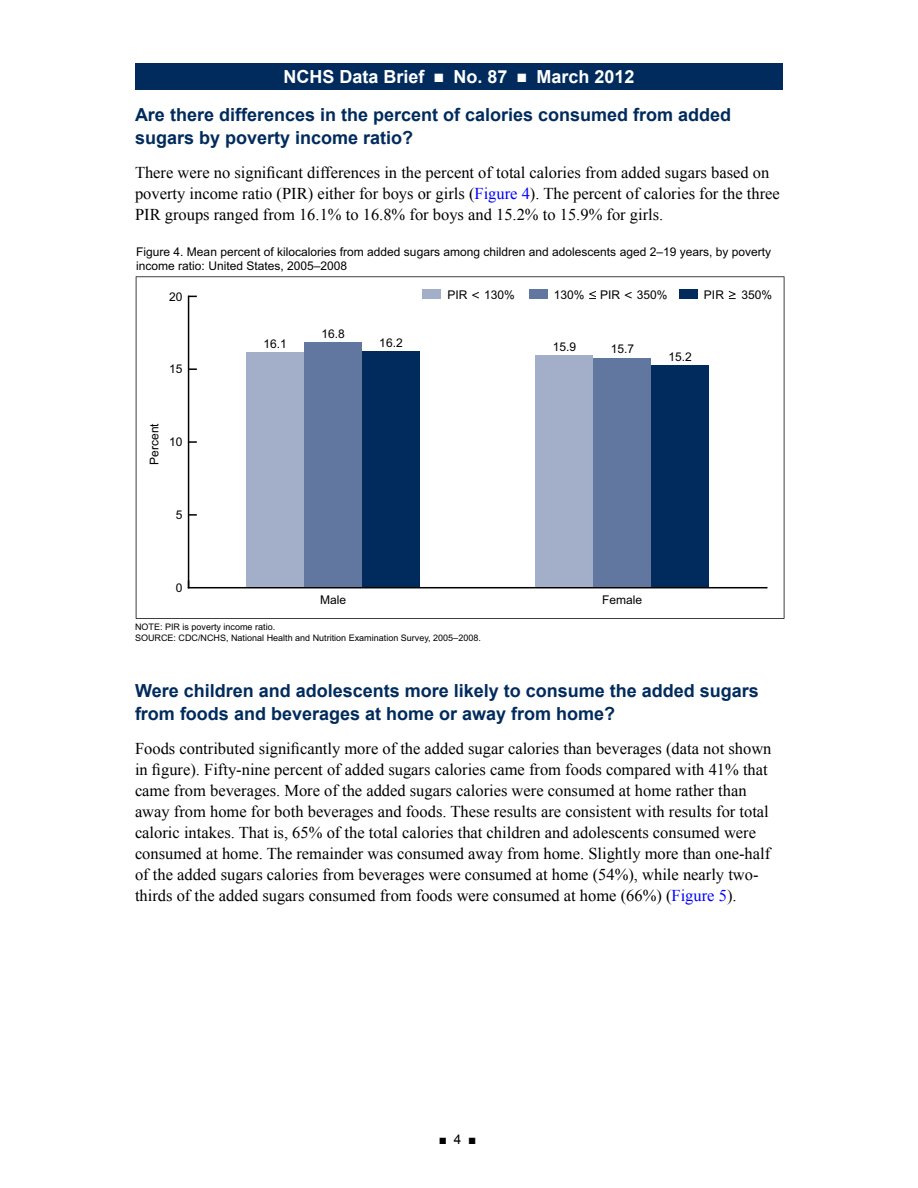
<style>
.page{position:relative;width:918px;height:1188px;background:#fff}
.page>*{position:absolute;margin:0;border:0;box-sizing:border-box;transform-origin:0 0}
.Heading_1{font:700 18px/22.5px "Arial";color:#002b5c}
.t1{font:700 18px "Arial";color:#fff}
.t2{font:16.5px/21px "Times New Roman";color:#000}
.t3{font:13.5px "Arial";color:#000}
.t4{font:12px/13.5px "Arial";color:#000}
.t5{font:9px/10.5px "Arial";color:#000}
.s1{color:#00f}
.s2{font-family:"Verdana"}
</style>
<div class="page">
<div style="left:135px;top:63px;width:648px;height:27px;background:#002b5c"></div>
<svg style="left:136px;top:276px;width:648px;height:343px"></svg>
<div style="left:679px;top:290px;width:18px;height:9px;background:#002b5c"></div>
<div style="left:529px;top:290px;width:18px;height:9px;background:#62779f"></div>
<div style="left:423px;top:290px;width:18px;height:9px;background:#a3aec9"></div>
<hr style="left:189px;top:587px;width:578px;height:1px;background:#000">
<hr style="left:188px;top:296px;width:1px;height:292px;background:#000">
<svg style="left:189px;top:514px;width:8px;height:2px"></svg>
<svg style="left:189px;top:441px;width:8px;height:2px"></svg>
<svg style="left:189px;top:368px;width:8px;height:2px"></svg>
<div style="left:362px;top:351px;width:58px;height:236px;background:#002b5c"></div>
<div style="left:651px;top:366px;width:58px;height:221px;background:#002b5c"></div>
<div style="left:304px;top:342px;width:58px;height:245px;background:#62779f"></div>
<div style="left:593px;top:358px;width:58px;height:229px;background:#62779f"></div>
<div style="left:246px;top:352px;width:58px;height:235px;background:#a3aec9"></div>
<div style="left:535px;top:355px;width:58px;height:232px;background:#a3aec9"></div>
<svg style="left:589px;top:291px;width:7px;height:8px"></svg>
<svg style="left:729px;top:291px;width:7px;height:8px"></svg>
<p class="t1" style="left:284px;top:65px;width:352px">NCHS Data Brief ■ No. 87 ■ March 2012</p>
<p class="Heading_1" style="left:135px;top:104px;width:598px">Are there differences in the percent of calories consumed from added sugars by poverty income ratio?</p>
<p class="t2" style="left:135px;top:162px;width:646px">There were no significant differences in the percent of total calories from added sugars based on poverty income ratio (PIR) either for boys or girls (<span class="s1">Figure 4</span>). The percent of calories for the three<br>PIR groups ranged from 16.1% to 16.8% for boys and 15.2% to 15.9% for girls.</p>
<p class="t4" style="left:136px;top:245px;width:637px">Figure 4. Mean percent of kilocalories from added sugars among children and adolescents aged 2–19 years, by poverty income ratio: United States, 2005–2008</p>
<p class="t4" style="left:169px;top:290px;width:15px">20</p>
<p class="t4" style="left:448px;top:288px;width:69px">PIR <span class="s2">&lt;</span> 130%</p>
<p class="t4" style="left:554px;top:288px;width:32px">130%</p>
<p class="t4" style="left:600px;top:288px;width:69px">PIR <span class="s2">&lt;</span> 350%</p>
<p class="t4" style="left:704px;top:288px;width:22px">PIR</p>
<p class="t4" style="left:742px;top:288px;width:32px">350%</p>
<p class="t4" style="left:169px;top:363px;width:15px">15</p>
<p class="t4" style="left:148px;top:465px;width:43px;rotate:-90deg">Percent</p>
<p class="t4" style="left:169px;top:435px;width:15px">10</p>
<p class="t4" style="left:176px;top:508px;width:8px">5</p>
<p class="t4" style="left:176px;top:581px;width:8px">0</p>
<p class="t4" style="left:264px;top:337px;width:25px">16.1</p>
<p class="t4" style="left:322px;top:327px;width:25px">16.8</p>
<p class="t4" style="left:379px;top:336px;width:25px">16.2</p>
<p class="t4" style="left:553px;top:340px;width:25px">15.9</p>
<p class="t4" style="left:611px;top:343px;width:25px">15.7</p>
<p class="t4" style="left:320px;top:594px;width:28px">Male</p>
<p class="t4" style="left:602px;top:594px;width:42px">Female</p>
<p class="t5" style="left:135px;top:622px;width:347px">NOTE: PIR is poverty income ratio.<br>SOURCE: CDC/NCHS, National Health and Nutrition Examination Survey, 2005–2008.</p>
<p class="t4" style="left:669px;top:351px;width:25px">15.2</p>
<p class="Heading_1" style="left:135px;top:680px;width:625px">Were children and adolescents more likely to consume the added sugars from foods and beverages at home or away from home?</p>
<p class="t2" style="left:135px;top:738px;width:638px">Foods contributed significantly more of the added sugar calories than beverages (data not shown in figure). Fifty-nine percent of added sugars calories came from foods compared with 41% that came from beverages. More of the added sugars calories were consumed at home rather than away from home for both beverages and foods. These results are consistent with results for total caloric intakes. That is, 65% of the total calories that children and adolescents consumed were consumed at home. The remainder was consumed away from home. Slightly more than one-half of the added sugars calories from beverages were consumed at home (54%), while nearly two&shy;thirds of the added sugars consumed from foods were consumed at home (66%) (<span class="s1">Figure 5</span>).</p>
<p class="t3" style="left:439px;top:1130px;width:39px">■ 4 ■</p>
</div>
